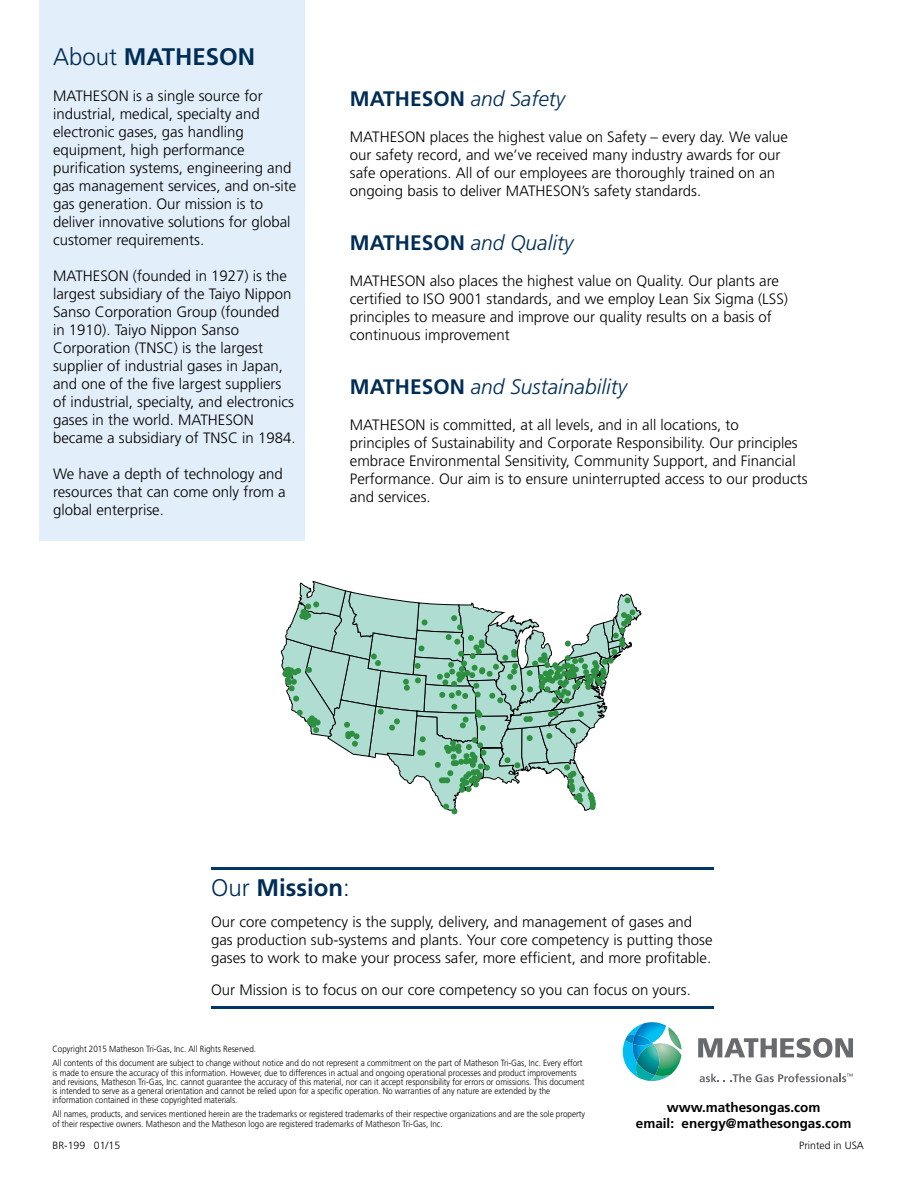
<style>
.page{position:relative;width:918px;height:1188px;background:#fff}
.page>*{position:absolute;margin:0;border:0;box-sizing:border-box;transform-origin:0 0}
.t1{font:700 24px "Frutiger";color:#002d56}
.t2{font:italic 300 21px "Frutiger";color:#002d56}
.t3{font:300 15px/18px "Frutiger";color:#000}
.t4{font:700 13.5px/16.2px "Frutiger";color:#000;text-align:center}
.t5{font:300 10.5px "Frutiger";color:#000}
.t6{font:300 9px/9.3px "Frutiger";color:#000;scale:.9 1}
.s1{font-weight:300}
.s2{font-weight:700;font-style:normal}
</style>
<div class="page">
<svg style="left:623px;top:1022px;width:59px;height:59px"></svg>
<svg style="left:698px;top:1038px;width:155px;height:20px"></svg>
<svg style="left:700px;top:1074px;width:153px;height:8px"></svg>
<div style="left:39px;top:0;width:266px;height:541px;background:#e2eef9"></div>
<svg style="left:281px;top:580px;width:361px;height:234px"></svg>
<hr style="left:211px;top:867px;width:503px;height:3px;background:#003768">
<hr style="left:211px;top:1006px;width:503px;height:3px;background:#003768">
<h1 class="t1" style="left:53px;top:43px;width:204px"><span class="s1">About</span> MATHESON</h1>
<p class="t3" style="left:53px;top:87px;width:245px">MATHESON is a single source for industrial, medical, specialty and electronic gases, gas handling equipment, high performance purification systems, engineering and gas management services, and on-site gas generation. Our mission is to deliver innovative solutions for global customer requirements.</p>
<p class="t3" style="left:53px;top:267px;width:244px">MATHESON (founded in 1927) is the largest subsidiary of the Taiyo Nippon Sanso Corporation Group (founded<br>in 1910). Taiyo Nippon Sanso Corporation (TNSC) is the largest supplier of industrial gases in Japan, and one of the five largest suppliers of industrial, specialty, and electronics gases in the world. MATHESON became a subsidiary of TNSC in 1984.</p>
<p class="t3" style="left:53px;top:465px;width:234px">We have a depth of technology and resources that can come only from a global enterprise.</p>
<h2 class="t2" style="left:350px;top:87px;width:217px"><span class="s2">MATHESON</span> and Safety</h2>
<p class="t3" style="left:350px;top:128px;width:440px">MATHESON places the highest value on Safety – every day. We value our safety record, and we’ve received many industry awards for our safe operations. All of our employees are thoroughly trained on an ongoing basis to deliver MATHESON’s safety standards.</p>
<h2 class="t2" style="left:350px;top:231px;width:225px"><span class="s2">MATHESON</span> and Quality</h2>
<p class="t3" style="left:350px;top:272px;width:440px">MATHESON also places the highest value on Quality. Our plants are certified to ISO 9001 standards, and we employ Lean Six Sigma (LSS) principles to measure and improve our quality results on a basis of continuous improvement</p>
<h2 class="t2" style="left:350px;top:375px;width:279px"><span class="s2">MATHESON</span> and Sustainability</h2>
<p class="t3" style="left:350px;top:416px;width:459px">MATHESON is committed, at all levels, and in all locations, to<br>principles of Sustainability and Corporate Responsibility. Our principles embrace Environmental Sensitivity, Community Support, and Financial Performance. Our aim is to ensure uninterrupted access to our products and services.</p>
<h1 class="t1" style="left:211px;top:874px;width:140px"><span class="s1">Our</span> Mission<span class="s1">:</span></h1>
<p class="t3" style="left:211px;top:913px;width:503px">Our core competency is the supply, delivery, and management of gases and gas production sub-systems and plants. Your core competency is putting those gases to work to make your process safer, more efficient, and more profitable.</p>
<p class="t3" style="left:211px;top:981px;width:481px">Our Mission is to focus on our core competency so you can focus on yours.</p>
<p class="t6" style="left:52px;top:1042px;width:591px;line-height:13.8px">Copyright 2015 Matheson Tri-Gas, Inc. All Rights Reserved.<br>All contents of this document are subject to change without notice and do not represent a commitment on the part of Matheson Tri-Gas, Inc. Every effort</p>
<p class="t6" style="left:52px;top:1068px;width:593px">is made to ensure the accuracy of this information. However, due to differences in actual and ongoing operational processes and product improvements and revisions, Matheson Tri-Gas, Inc. cannot guarantee the accuracy of this material, nor can it accept responsibility for errors or omissions. This document is intended to serve as a general orientation and cannot be relied upon for a specific operation. No warranties of any nature are extended by the information contained in these copyrighted materials.</p>
<p class="t6" style="left:52px;top:1110px;width:593px">All names, products, and services mentioned herein are the trademarks or registered trademarks of their respective organizations and are the sole property of their respective owners. Matheson and the Matheson logo are registered trademarks of Matheson Tri-Gas, Inc.</p>
<p class="t4" style="left:636px;top:1099px;width:217px">www.mathesongas.com<br>email: energy@mathesongas.com</p>
<p class="t5" style="left:52px;top:1140px;width:69px">BR-199 01/15</p>
<p class="t5" style="left:799px;top:1140px;width:66px">Printed in USA</p>
</div>
